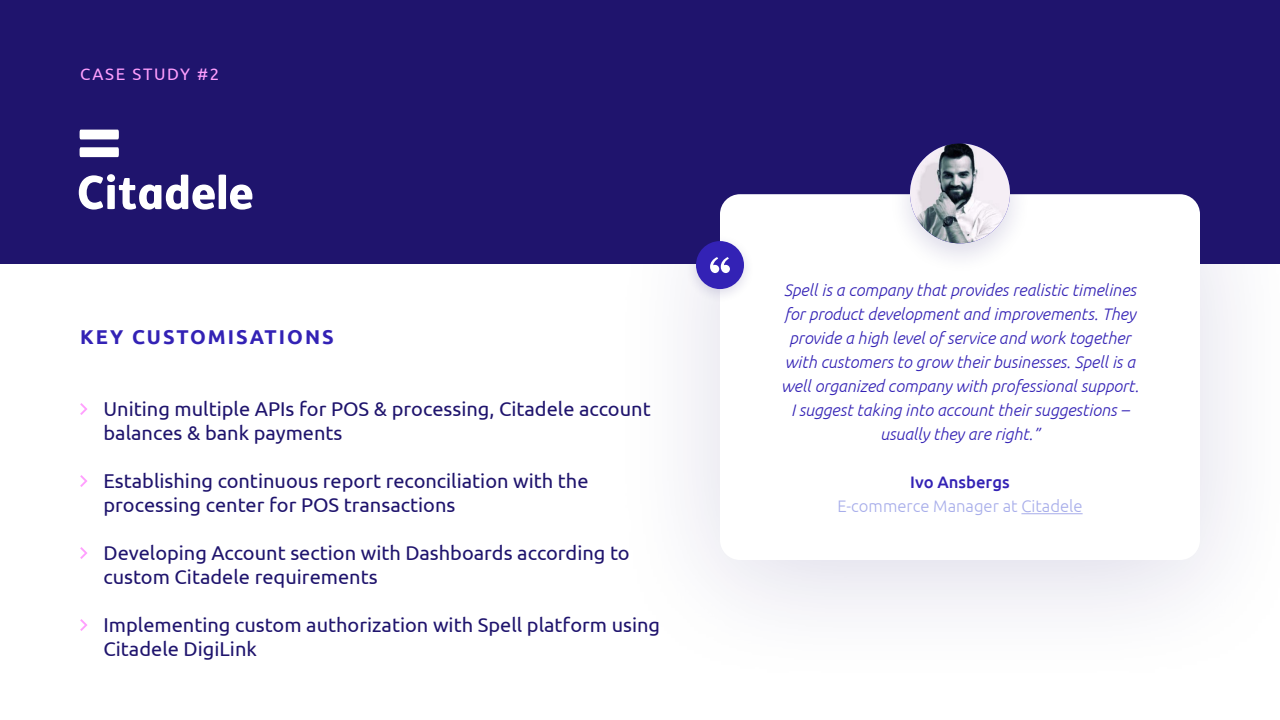
<style>
.page{position:relative;width:1280px;height:720px;background:#fff}
.page>*{position:absolute;margin:0;border:0;box-sizing:border-box;transform-origin:0 0}
.t1{font:20px/24px "Ubuntu";color:#1f146d}
.t2{font:700 20px "Ubuntu";letter-spacing:.1em;color:#3322b5}
.t3{font:italic 300 16.64px/24px "Ubuntu";color:#3322b5;text-align:center}
.t4{font:300 16.64px "Ubuntu";color:#a7adea}
.t5{font:16.64px "Ubuntu";letter-spacing:.1em;color:#ff9ffe}
.t6{font:500 16.64px "Ubuntu";color:#3322b5}
</style>
<div class="page">
<div style="left:0;top:0;width:1280px;height:264px;background:#1f146d"></div>
<svg style="left:80px;top:403px;width:7px;height:12px"></svg>
<svg style="left:80px;top:475px;width:7px;height:12px"></svg>
<svg style="left:80px;top:547px;width:7px;height:12px"></svg>
<svg style="left:80px;top:619px;width:7px;height:12px"></svg>
<svg style="left:80px;top:147px;width:39px;height:10px"></svg>
<svg style="left:80px;top:130px;width:39px;height:9px"></svg>
<svg style="left:79px;top:174px;width:173px;height:36px"></svg>
<div style="left:607px;top:102px;width:673px;height:591px;background:#1f146d;opacity:.15"></div>
<div style="left:720px;top:194px;width:480px;height:366px;background:#fff;border-radius:20px"></div>
<hr style="left:1021px;top:513px;width:62px;height:1px;background:#a7adea">
<div style="left:685px;top:234px;width:70px;height:70px;background:#1f146d;opacity:.15"></div>
<div style="left:696px;top:241px;width:48px;height:48px;background:#3322b5;border-radius:50%"></div>
<svg style="left:710px;top:257px;width:20px;height:16px"></svg>
<div style="left:888px;top:131px;width:144px;height:144px;background:#1f146d;opacity:.15"></div>
<img style="left:910px;top:143px;width:100px;height:100px;border-radius:50px">
<p class="t5" style="left:80px;top:64px;width:141px">CASE STUDY #2</p>
<p class="t2" style="left:80px;top:325px;width:255px">KEY CUSTOMISATIONS</p>
<p class="t1" style="left:103px;top:397px;width:549px">Uniting multiple APIs for POS &amp; processing, Citadele account balances &amp; bank payments</p>
<p class="t1" style="left:103px;top:469px;width:487px">Establishing continuous report reconciliation with the processing center for POS transactions</p>
<p class="t1" style="left:103px;top:541px;width:528px">Developing Account section with Dashboards according to custom Citadele requirements</p>
<p class="t1" style="left:103px;top:613px;width:558px">Implementing custom authorization with Spell platform using<br>Citadele DigiLink</p>
<p class="t3" style="left:781px;top:278px;width:359px">Spell is a company that provides realistic timelines for product development and improvements. They provide a high level of service and work together with customers to grow their businesses. Spell is a well organized company with professional support.<br>I suggest taking into account their suggestions – usually they are right.”</p>
<p class="t6" style="left:910px;top:472px;width:101px">Ivo Ansbergs</p>
<p class="t4" style="left:837px;top:496px;width:247px">E-commerce Manager at Citadele</p>
</div>
